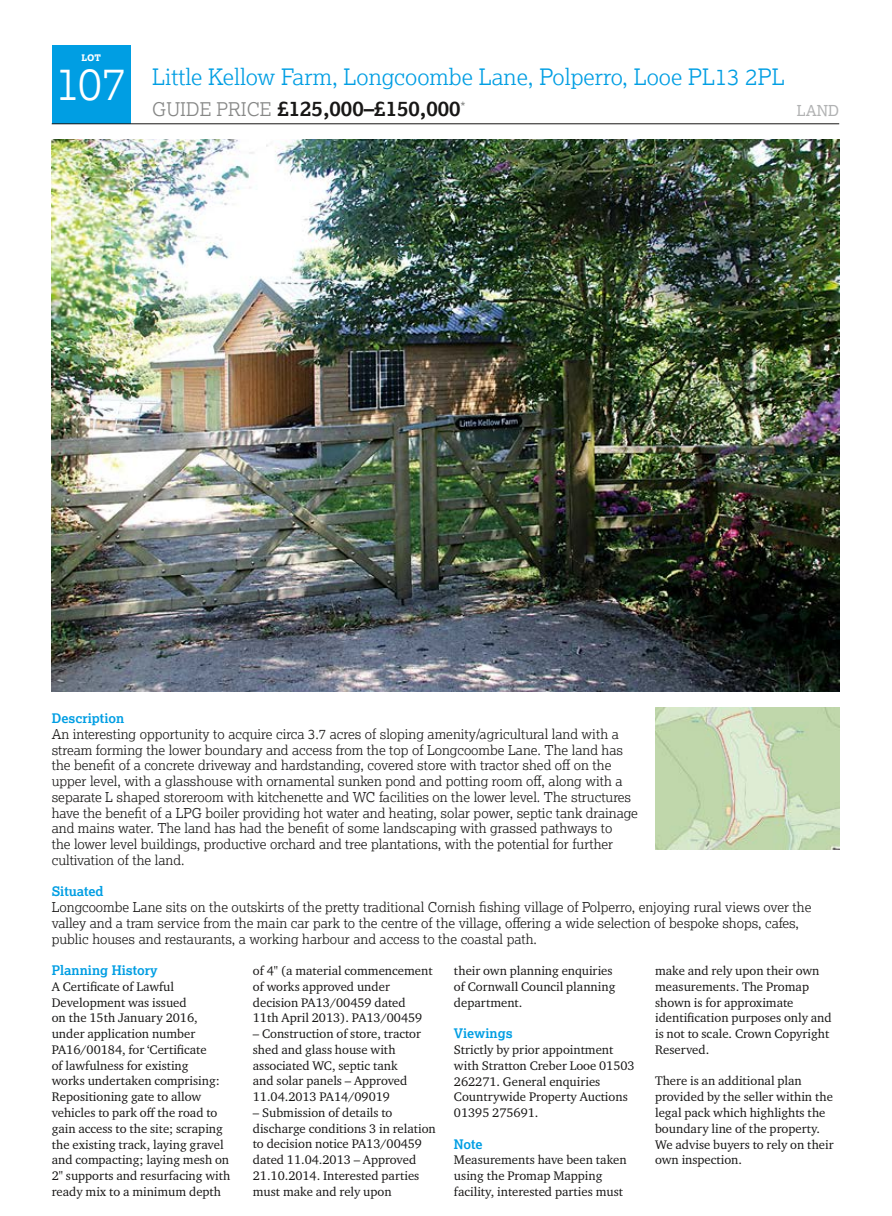
<style>
.page{position:relative;width:892px;height:1216px;background:#fff}
.page>*{position:absolute;margin:0;border:0;box-sizing:border-box;transform-origin:0 0}
.t1{font:300 45px "Lexia";color:#fff}
.t2{font:300 22.5px "Lexia";color:#009ee3}
.t3{font:700 21px "Lexia";color:#181716}
.t4{font:15px "Lexia";color:#b1b2b3}
.t5{font:300 13.5px/15.8px "Lexia";color:#181716}
.t6{font:700 13.2px "Lexia";color:#009ee3}
.t7{font:12.75px/15.8px "Charter ITC Pro";color:#181716}
.t8{font:800 9px "Lexia";color:#fff}
.s1{font-weight:300;font-size:18.75px;color:#868786}
</style>
<div class="page">
<div style="left:52px;top:45px;width:78px;height:79px;background:#009ee3"></div>
<hr style="left:52px;top:123px;width:786px;height:1px;background:#181716">
<img style="left:52px;top:140px;width:786px;height:551px">
<img style="left:655px;top:707px;width:183px;height:141px">
<p class="t8" style="left:81px;top:52px;width:21px">LOT</p>
<h1 class="t1" style="left:56px;top:56px;width:72px">107</h1>
<h2 class="t2" style="left:152px;top:62px;width:633px">Little Kellow Farm, Longcoombe Lane, Polperro, Looe PL13 2PL</h2>
<h3 class="t3" style="left:152px;top:95px;width:315px"><span class="s1">GUIDE PRICE</span> £125,000–£150,000<sup>*</sup></h3>
<p class="t4" style="left:796px;top:101px;width:44px">LAND</p>
<p class="t6" style="left:52px;top:709px;width:74px">Description</p>
<p class="t5" style="left:52px;top:725px;width:587px">An interesting opportunity to acquire circa 3.7 acres of sloping amenity/agricultural land with a stream forming the lower boundary and access from the top of Longcoombe Lane. The land has the benefit of a concrete driveway and hardstanding, covered store with tractor shed off on the upper level, with a glasshouse with ornamental sunken pond and potting room off, along with a separate L shaped storeroom with kitchenette and WC facilities on the lower level. The structures have the benefit of a LPG boiler providing hot water and heating, solar power, septic tank drainage and mains water. The land has had the benefit of some landscaping with grassed pathways to<br>the lower level buildings, productive orchard and tree plantations, with the potential for further cultivation of the land.</p>
<p class="t6" style="left:52px;top:883px;width:53px">Situated</p>
<p class="t5" style="left:52px;top:898px;width:760px">Longcoombe Lane sits on the outskirts of the pretty traditional Cornish fishing village of Polperro, enjoying rural views over the valley and a tram service from the main car park to the centre of the village, offering a wide selection of bespoke shops, cafes, public houses and restaurants, a working harbour and access to the coastal path.</p>
<p class="t6" style="left:52px;top:961px;width:107px">Planning History</p>
<p class="t7" style="left:52px;top:978px;width:180px">A Certificate of Lawful<br>Development was issued<br>on the 15th January 2016, under application number<br>PA16/00184, for ‘Certificate<br>of lawfulness for existing<br>works undertaken comprising:<br>Repositioning gate to allow vehicles to park off the road to gain access to the site; scraping the existing track, laying gravel and compacting; laying mesh on<br>2" supports and resurfacing with ready mix to a minimum depth</p>
<p class="t7" style="left:253px;top:962px;width:181px">of 4" (a material commencement of works approved under decision PA13/00459 dated<br>11th April 2013). PA13/00459</p>
<p class="t7" style="left:253px;top:1025px;width:169px">– Construction of store, tractor shed and glass house with associated WC, septic tank and solar panels – Approved<br>11.04.2013 PA14/09019</p>
<p class="t7" style="left:253px;top:1104px;width:184px">– Submission of details to discharge conditions 3 in relation to decision notice PA13/00459 dated 11.04.2013 – Approved<br>21.10.2014. Interested parties must make and rely upon</p>
<p class="t7" style="left:453px;top:962px;width:163px">their own planning enquiries of Cornwall Council planning department.</p>
<p class="t6" style="left:453px;top:1024px;width:60px">Viewings</p>
<p class="t7" style="left:453px;top:1041px;width:182px">Strictly by prior appointment with Stratton Creber Looe 01503<br>262271. General enquiries<br>Countrywide Property Auctions<br>01395 275691.</p>
<p class="t6" style="left:453px;top:1135px;width:30px">Note</p>
<p class="t7" style="left:453px;top:1151px;width:174px">Measurements have been taken using the Promap Mapping facility, interested parties must</p>
<p class="t7" style="left:654px;top:962px;width:178px">make and rely upon their own measurements. The Promap shown is for approximate identification purposes only and is not to scale. Crown Copyright<br>Reserved.</p>
<p class="t7" style="left:654px;top:1072px;width:180px">There is an additional plan provided by the seller within the legal pack which highlights the boundary line of the property.<br>We advise buyers to rely on their own inspection.</p>
</div>
